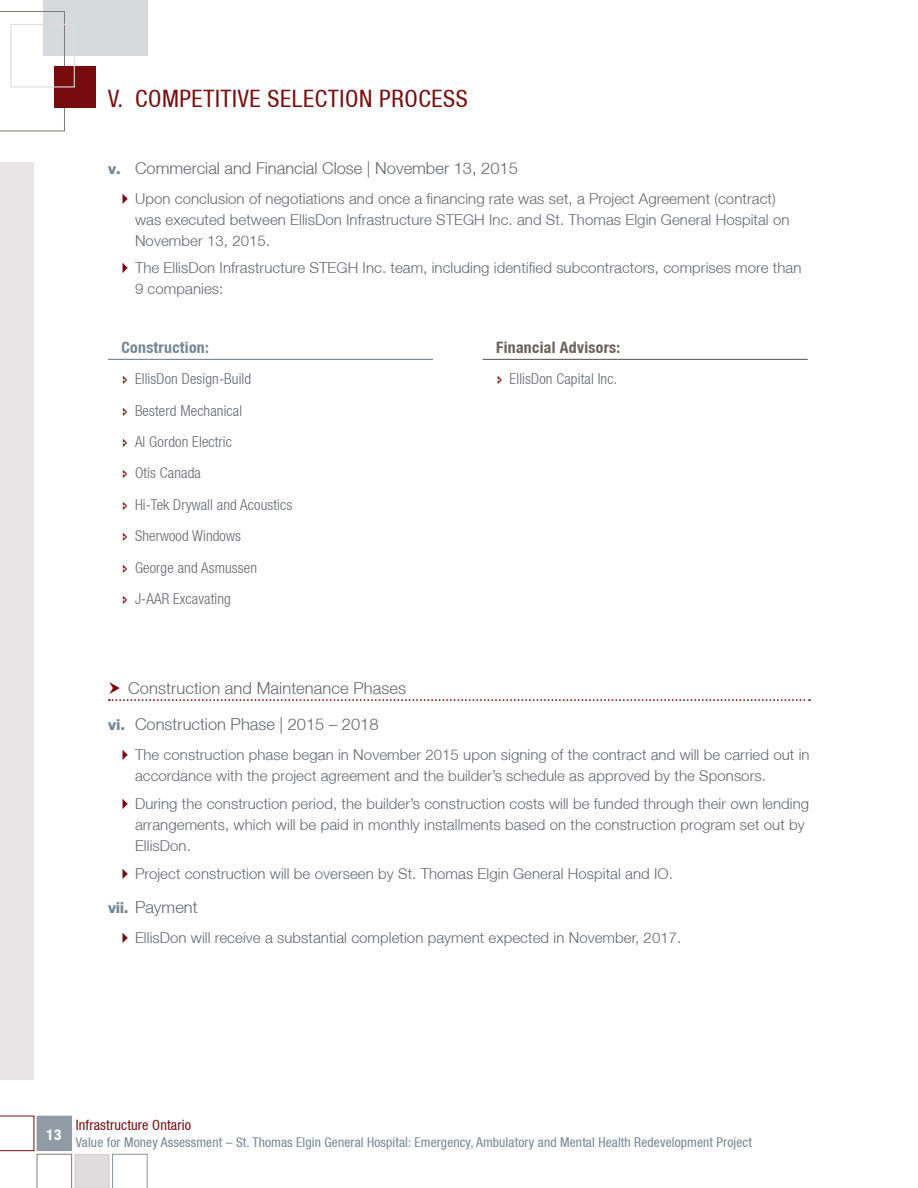
<style>
.page{position:relative;width:918px;height:1188px;background:#fff}
.page>*{position:absolute;margin:0;border:0;box-sizing:border-box;transform-origin:0 0}
.Master_Heading_Left{font:condensed 24px "Helvetica Neue LT";letter-spacing:.025em;color:#770c0e}
.Chart_heading{font:300 16.5px "Helvetica Neue LT";color:#63656a}
.Table_Header{font:700 condensed 15.75px "Helvetica Neue LT";letter-spacing:.02em;color:#6a6058}
.Table_Header-2{font:700 condensed 15.75px "Helvetica Neue LT";letter-spacing:.02em;color:#748593}
.t1{font:300 15px/21px "Helvetica Neue LT";letter-spacing:.005em;color:#63656a}
.t2{font:300 condensed 15px "Helvetica Neue LT";letter-spacing:.01em;color:#63656a}
.t3{font:700 condensed 15px "Helvetica Neue LT";color:#fff}
.t4{font:condensed 14.25px "Helvetica Neue LT";letter-spacing:.01em;color:#770c0e}
.t5{font:condensed 13.5px "Helvetica Neue LT";letter-spacing:.01em;color:#748593}
.s1{font-weight:800;font-size:15px;color:#748593}
</style>
<div class="page">
<svg style="left:0;top:1116px;width:148px;height:72px"></svg>
<div style="left:43px;top:0;width:104px;height:55px;background:#d7dadd"></div>
<svg style="left:0;top:11px;width:65px;height:120px"></svg>
<div style="left:54px;top:67px;width:41px;height:41px;background:#770c0e"></div>
<div style="left:10px;top:24px;width:65px;height:64px;border:1px solid #dedcdc"></div>
<div style="left:0;top:162px;width:34px;height:918px;background:#e7e5e5"></div>
<hr style="left:108px;top:359px;width:325px;height:1px;background:#748593">
<hr style="left:483px;top:359px;width:325px;height:1px;background:#6a6058">
<svg style="left:109px;top:699px;width:701px;height:2px"></svg>
<p class="Master_Heading_Left" style="left:108px;top:84px;width:361px">V. COMPETITIVE SELECTION PROCESS</p>
<p class="Chart_heading" style="left:108px;top:158px;width:412px"><span class="s1">v.</span> Commercial and Financial Close | November 13, 2015</p>
<p class="t1" style="left:135px;top:188px;width:656px">Upon conclusion of negotiations and once a financing rate was set, a Project Agreement (contract) was executed between EllisDon Infrastructure STEGH Inc. and St. Thomas Elgin General Hospital on<br>November 13, 2015.</p>
<p class="t1" style="left:135px;top:257px;width:668px">The EllisDon Infrastructure STEGH Inc. team, including identified subcontractors, comprises more than<br>9 companies:</p>
<p class="Table_Header-2" style="left:122px;top:338px;width:89px">Construction:</p>
<p class="t2" style="left:135px;top:370px;width:118px">EllisDon Design-Build</p>
<p class="t2" style="left:135px;top:402px;width:109px">Besterd Mechanical</p>
<p class="t2" style="left:135px;top:433px;width:98px">Al Gordon Electric</p>
<p class="t2" style="left:135px;top:465px;width:67px">Otis Canada</p>
<p class="t2" style="left:135px;top:496px;width:159px">Hi-Tek Drywall and Acoustics</p>
<p class="t2" style="left:135px;top:527px;width:108px">Sherwood Windows</p>
<p class="t2" style="left:135px;top:559px;width:124px">George and Asmussen</p>
<p class="t2" style="left:135px;top:590px;width:97px">J-AAR Excavating</p>
<p class="Table_Header" style="left:496px;top:338px;width:126px">Financial Advisors:</p>
<p class="t2" style="left:510px;top:370px;width:109px">EllisDon Capital Inc.</p>
<p class="Chart_heading" style="left:128px;top:678px;width:279px">Construction and Maintenance Phases</p>
<p class="Chart_heading" style="left:108px;top:714px;width:272px"><span class="s1">vi.</span> Construction Phase | 2015 – 2018</p>
<p class="t1" style="left:135px;top:744px;width:676px">The construction phase began in November 2015 upon signing of the contract and will be carried out in accordance with the project agreement and the builder’s schedule as approved by the Sponsors.</p>
<p class="t1" style="left:135px;top:793px;width:676px">During the construction period, the builder’s construction costs will be funded through their own lending arrangements, which will be paid in monthly installments based on the construction program set out by<br>EllisDon.</p>
<p class="t1" style="left:135px;top:862px;width:539px">Project construction will be overseen by St. Thomas Elgin General Hospital and IO.</p>
<p class="Chart_heading" style="left:108px;top:897px;width:91px"><span class="s1">vii.</span> Payment</p>
<p class="t1" style="left:135px;top:927px;width:548px">EllisDon will receive a substantial completion payment expected in November, 2017.</p>
<p class="t3" style="left:47px;top:1126px;width:16px">13</p>
<p class="t4" style="left:76px;top:1117px;width:117px">Infrastructure Ontario</p>
<p class="t5" style="left:76px;top:1134px;width:678px">Value for Money Assessment – St. Thomas Elgin General Hospital: Emergency, Ambulatory and Mental Health Redevelopment Project</p>
</div>
